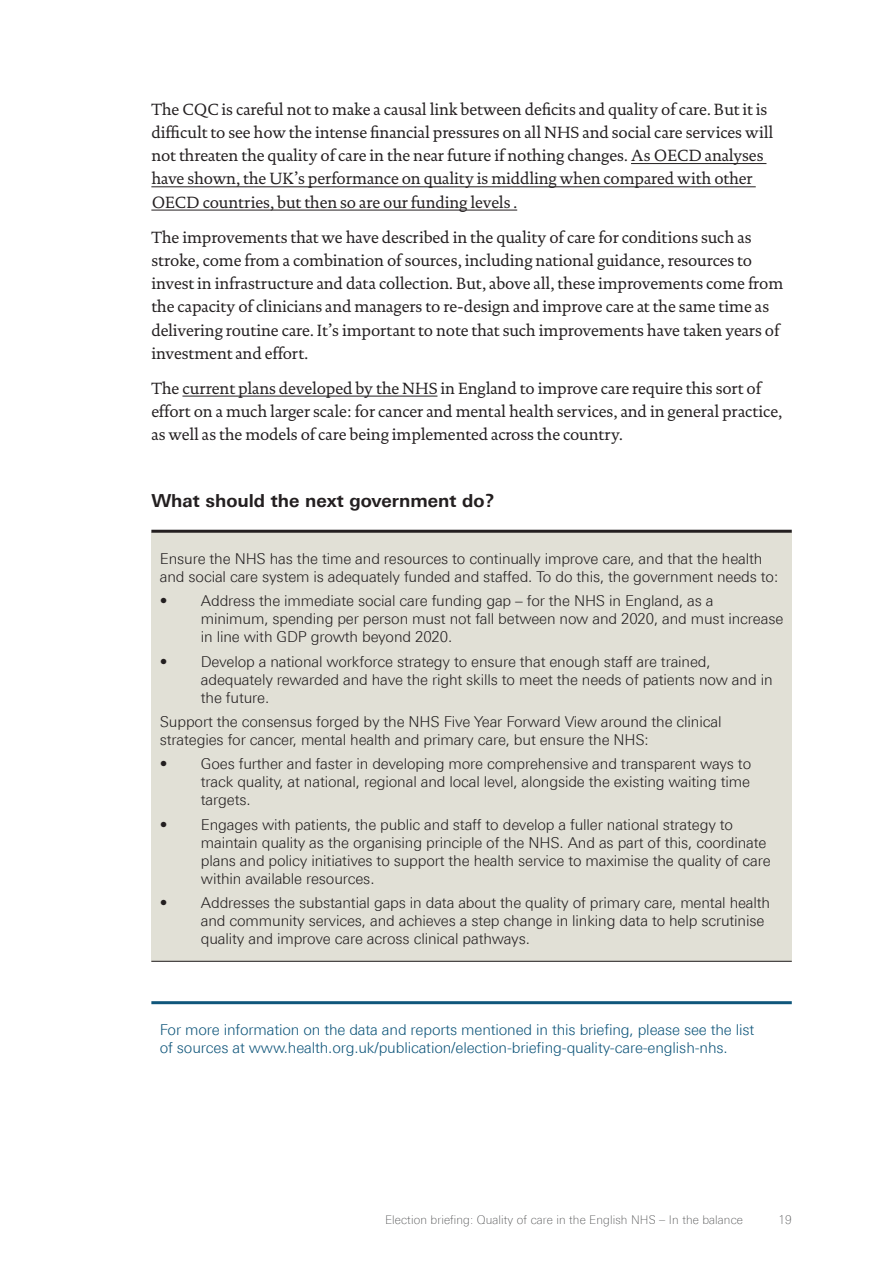
<style>
.page{position:relative;width:893px;height:1263px;background:#fff}
.page>*{position:absolute;margin:0;border:0;box-sizing:border-box;transform-origin:0 0}
.t1{font:700 18px "Linotype Univers 630";color:#231f20}
.t2{font:16.5px/23.2px "DTL Documenta TOT";letter-spacing:-.01em;color:#231f20}
.t3{font:300 15px/18px "LT Univers Basic";letter-spacing:-.01em;color:#231f20}
.t4{font:300 15px/18px "LT Univers Basic";letter-spacing:-.01em;color:#0f567b}
.t5{font:100 12px "Linotype Univers 230";letter-spacing:.01em;color:#4b4c4d}
</style>
<div class="page">
<hr style="left:631px;top:163px;width:135px;height:1px;background:#231f20">
<hr style="left:151px;top:187px;width:605px;height:1px;background:#231f20">
<hr style="left:151px;top:210px;width:366px;height:1px;background:#231f20">
<hr style="left:182px;top:396px;width:255px;height:1px;background:#231f20">
<div style="left:151px;top:532px;width:641px;height:70px;background:#e1e0d6"></div>
<hr style="left:151px;top:530px;width:641px;height:3px;background:#231f20">
<div style="left:151px;top:587px;width:641px;height:66px;background:#e1e0d6"></div>
<div style="left:151px;top:647px;width:641px;height:67px;background:#e1e0d6"></div>
<div style="left:151px;top:707px;width:641px;height:49px;background:#e1e0d6"></div>
<div style="left:151px;top:750px;width:641px;height:67px;background:#e1e0d6"></div>
<div style="left:151px;top:810px;width:641px;height:85px;background:#e1e0d6"></div>
<div style="left:151px;top:889px;width:641px;height:73px;background:#e1e0d6"></div>
<hr style="left:151px;top:961px;width:641px;height:1px;background:#231f20">
<hr style="left:151px;top:1001px;width:641px;height:3px;background:#0f567b">
<p class="t2" style="left:151px;top:97px;width:623px">The CQC is careful not to make a causal link between deficits and quality of care. But it is difficult to see how the intense financial pressures on all NHS and social care services will not threaten the quality of care in the near future if nothing changes. As OECD analyses have shown, the UK’s performance on quality is middling when compared with other OECD countries, but then so are our funding levels .</p>
<p class="t2" style="left:151px;top:225px;width:633px">The improvements that we have described in the quality of care for conditions such as stroke, come from a combination of sources, including national guidance, resources to invest in infrastructure and data collection. But, above all, these improvements come from the capacity of clinicians and managers to re-design and improve care at the same time as delivering routine care. It’s important to note that such improvements have taken years of investment and effort.</p>
<p class="t2" style="left:151px;top:376px;width:632px">The current plans developed by the NHS in England to improve care require this sort of effort on a much larger scale: for cancer and mental health services, and in general practice, as well as the models of care being implemented across the country.</p>
<p class="t1" style="left:151px;top:490px;width:345px">What should the next government do?</p>
<p class="t3" style="left:160px;top:549px;width:620px">Ensure the NHS has the time and resources to continually improve care, and that the health and social care system is adequately funded and staffed. To do this, the government needs to:</p>
<p class="t3" style="left:201px;top:592px;width:584px;text-indent:-41px">• Address the immediate social care funding gap – for the NHS in England, as a minimum, spending per person must not fall between now and 2020, and must increase in line with GDP growth beyond 2020.</p>
<p class="t3" style="left:201px;top:652px;width:573px;text-indent:-41px">• Develop a national workforce strategy to ensure that enough staff are trained, adequately rewarded and have the right skills to meet the needs of patients now and in the future.</p>
<p class="t3" style="left:160px;top:712px;width:563px">Support the consensus forged by the NHS Five Year Forward View around the clinical strategies for cancer, mental health and primary care, but ensure the NHS:</p>
<p class="t3" style="left:201px;top:755px;width:552px;text-align:justify;text-indent:-41px">• Goes further and faster in developing more comprehensive and transparent ways to track quality, at national, regional and local level, alongside the existing waiting time targets.</p>
<p class="t3" style="left:201px;top:815px;width:571px;text-indent:-41px">• Engages with patients, the public and staff to develop a fuller national strategy to maintain quality as the organising principle of the NHS. And as part of this, coordinate plans and policy initiatives to support the health service to maximise the quality of care within available resources.</p>
<p class="t3" style="left:201px;top:893px;width:571px;text-indent:-41px">• Addresses the substantial gaps in data about the quality of primary care, mental health and community services, and achieves a step change in linking data to help scrutinise quality and improve care across clinical pathways.</p>
<p class="t4" style="left:160px;top:1021px;width:596px">For more information on the data and reports mentioned in this briefing, please see the list of sources at www.health.org.uk/publication/election-briefing-quality-care-english-nhs.</p>
<p class="t5" style="left:385px;top:1213px;width:359px">Election briefing: Quality of care in the English NHS – In the balance</p>
<p class="t5" style="left:778px;top:1213px;width:15px">19</p>
</div>
